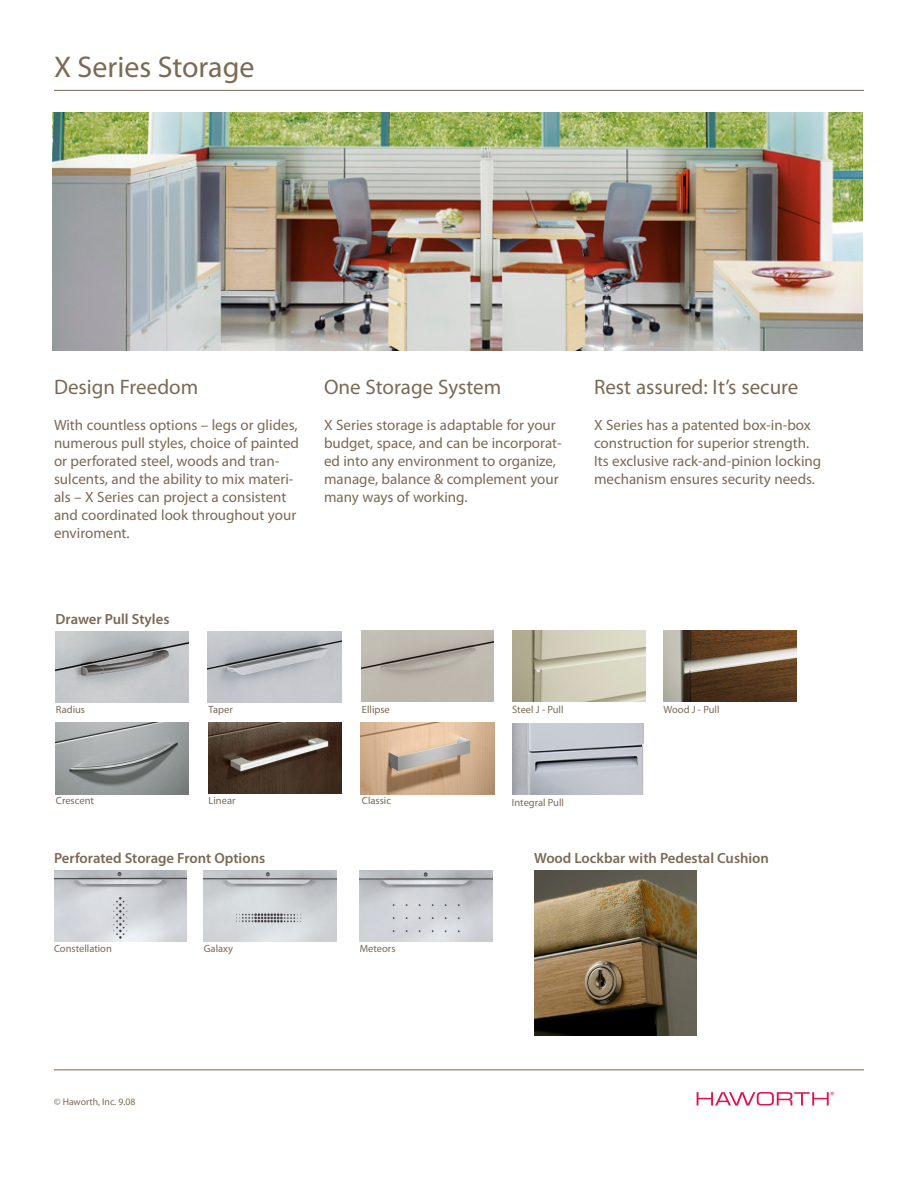
<style>
.page{position:relative;width:918px;height:1188px;background:#fff}
.page>*{position:absolute;margin:0;border:0;box-sizing:border-box;transform-origin:0 0}
.t1{font:30px "Myriad Pro";color:#7c6954}
.Pg1_Title{font:21px "Myriad Pro";color:#7c6954}
.Pg1_Title-2{font:15px/18px "Myriad Pro";color:#7c6954}
.t2{font:600 14.7px "Myriad Pro";color:#7c6954}
.t3{font:10.5px "Myriad Pro";color:#7c6954}
.t4{font:9.75px "Myriad Pro";color:#7c6954}
</style>
<div class="page">
<hr style="left:54px;top:90px;width:810px;height:1px;background:#7c6954">
<hr style="left:54px;top:1070px;width:810px;height:1px;background:#7c6954">
<img style="left:361px;top:631px;width:133px;height:71px">
<img style="left:208px;top:722px;width:134px;height:71px">
<img style="left:208px;top:631px;width:133px;height:71px">
<img style="left:55px;top:631px;width:134px;height:72px">
<img style="left:55px;top:723px;width:134px;height:72px">
<img style="left:361px;top:723px;width:133px;height:71px">
<img style="left:360px;top:871px;width:132px;height:71px">
<img style="left:204px;top:871px;width:132px;height:71px">
<img style="left:54px;top:871px;width:133px;height:71px">
<svg style="left:697px;top:1092px;width:137px;height:14px"></svg>
<img style="left:52px;top:113px;width:810px;height:238px">
<img style="left:534px;top:870px;width:162px;height:166px">
<img style="left:513px;top:631px;width:132px;height:71px">
<img style="left:513px;top:724px;width:131px;height:71px">
<img style="left:664px;top:630px;width:132px;height:71px">
<p class="t1" style="left:54px;top:48px;width:202px">X Series Storage</p>
<p class="Pg1_Title" style="left:54px;top:374px;width:146px">Design Freedom</p>
<p class="Pg1_Title-2" style="left:54px;top:416px;width:247px">With countless options – legs or glides, numerous pull styles, choice of painted or perforated steel, woods and tran&shy;sulcents, and the ability to mix materi&shy;als – X Series can project a consistent and coordinated look throughout your enviroment.</p>
<p class="Pg1_Title" style="left:324px;top:374px;width:179px">One Storage System</p>
<p class="Pg1_Title-2" style="left:324px;top:416px;width:239px">X Series storage is adaptable for your budget, space, and can be incorporat&shy;ed into any environment to organize, manage, balance &amp; complement your many ways of working.</p>
<p class="Pg1_Title" style="left:594px;top:374px;width:206px">Rest assured: It’s secure</p>
<p class="Pg1_Title-2" style="left:594px;top:416px;width:229px">X Series has a patented box-in-box construction for superior strength.<br>Its exclusive rack-and-pinion locking mechanism ensures security needs.</p>
<p class="t2" style="left:56px;top:610px;width:115px">Drawer Pull Styles</p>
<p class="t3" style="left:56px;top:703px;width:31px">Radius</p>
<p class="t3" style="left:208px;top:703px;width:26px">Taper</p>
<p class="t3" style="left:362px;top:703px;width:29px">Ellipse</p>
<p class="t3" style="left:512px;top:703px;width:53px">Steel J - Pull</p>
<p class="t3" style="left:664px;top:703px;width:57px">Wood J - Pull</p>
<p class="t3" style="left:56px;top:794px;width:39px">Crescent</p>
<p class="t3" style="left:208px;top:794px;width:28px">Linear</p>
<p class="t3" style="left:362px;top:794px;width:31px">Classic</p>
<p class="t3" style="left:512px;top:796px;width:54px">Integral Pull</p>
<p class="t2" style="left:54px;top:849px;width:213px">Perforated Storage Front Options</p>
<p class="t3" style="left:54px;top:942px;width:59px">Constellation</p>
<p class="t3" style="left:204px;top:942px;width:31px">Galaxy</p>
<p class="t3" style="left:360px;top:942px;width:37px">Meteors</p>
<p class="t4" style="left:54px;top:1095px;width:83px">© Haworth, Inc. 9.08</p>
<p class="t2" style="left:534px;top:849px;width:236px">Wood Lockbar with Pedestal Cushion</p>
</div>
